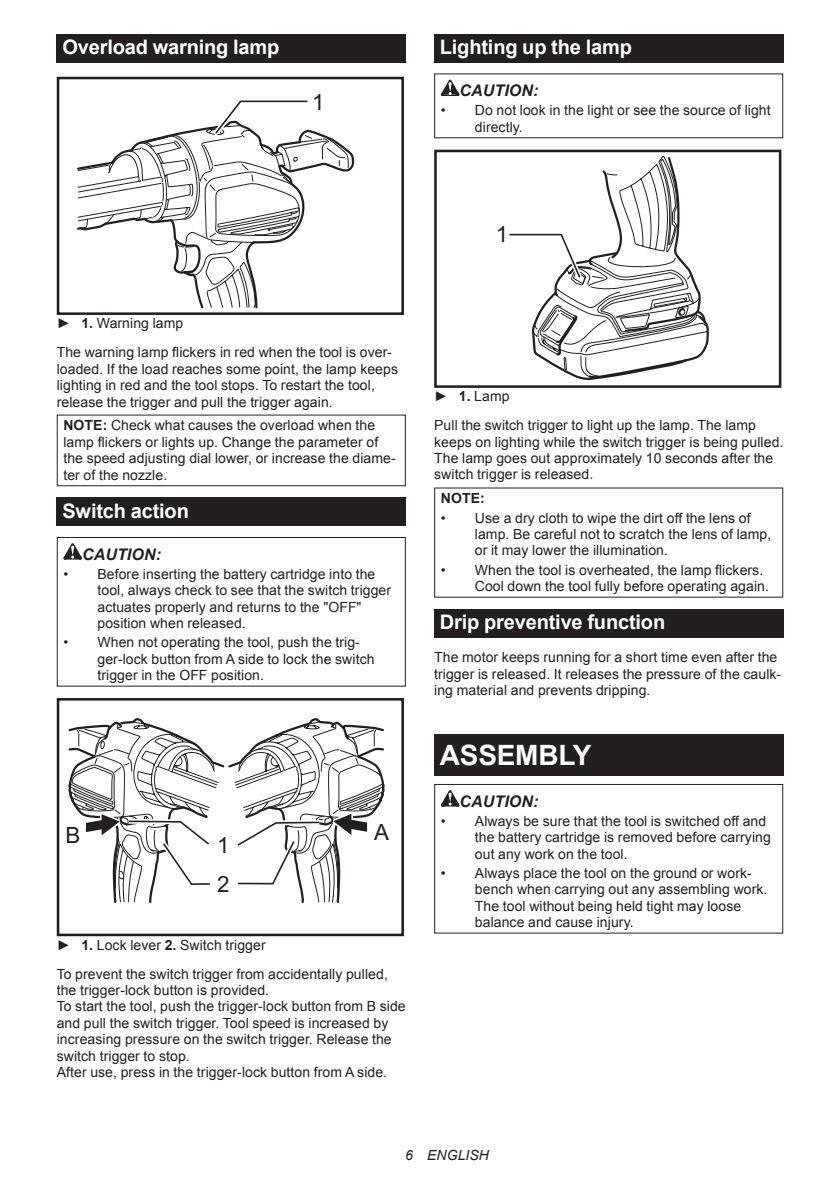
<style>
.page{position:relative;width:840px;height:1191px;background:#fff}
.page>*{position:absolute;margin:0;border:0;box-sizing:border-box;transform-origin:0 0}
.t1{font:700 28px "Arial";letter-spacing:-.01em;color:#fff}
.t2{font:22.4px/38.8px "Arial";color:#231f20}
.t3{font:700 20px "Arial";letter-spacing:-.01em;color:#fff}
.t4{font:italic 700 16px "Arial";letter-spacing:.005em;color:#231f20}
.t5{font:14px/16.4px "Arial";letter-spacing:.005em;color:#231f20}
.t6{font:italic 14px "Arial";letter-spacing:.005em;color:#231f20}
.t7{font:700 14px "Arial";color:#231f20}
.s1{font-weight:700}
</style>
<div class="page">
<div style="left:57px;top:34px;width:348px;height:29px;background:#231f20"></div>
<div style="left:57px;top:77px;width:347px;height:238px;border:3px solid #231f20"></div>
<svg style="left:77px;top:100px;width:276px;height:209px"></svg>
<div style="left:57px;top:414px;width:348px;height:72px;border:1px solid #231f20"></div>
<div style="left:57px;top:497px;width:348px;height:29px;background:#231f20"></div>
<svg style="left:63px;top:543px;width:19px;height:16px"></svg>
<div style="left:57px;top:537px;width:348px;height:149px;border:1px solid #231f20"></div>
<div style="left:57px;top:698px;width:347px;height:238px;border:3px solid #231f20"></div>
<svg style="left:67px;top:698px;width:318px;height:205px"></svg>
<div style="left:434px;top:34px;width:348px;height:29px;background:#231f20"></div>
<svg style="left:440px;top:80px;width:19px;height:16px"></svg>
<div style="left:434px;top:150px;width:347px;height:238px;border:3px solid #231f20"></div>
<svg style="left:505px;top:155px;width:204px;height:233px"></svg>
<div style="left:434px;top:609px;width:348px;height:28px;background:#231f20"></div>
<div style="left:434px;top:735px;width:348px;height:41px;background:#231f20"></div>
<svg style="left:440px;top:790px;width:19px;height:16px"></svg>
<div style="left:434px;top:784px;width:348px;height:149px;border:1px solid #231f20"></div>
<h3 class="t3" style="left:62px;top:34px;width:218px">Overload warning lamp</h3>
<h2 class="t2" style="left:312px;top:83px;width:14px">1</h2>
<h3 class="t3" style="left:439px;top:34px;width:193px">Lighting up the lamp</h3>
<p class="t4" style="left:459px;top:80px;width:80px">CAUTION:</p>
<p class="t5" style="left:474px;top:102px;width:297px;text-indent:-34px">• Do not look in the light or see the source of light directly.</p>
<h2 class="t2" style="left:495px;top:215px;width:14px">1</h2>
<p class="t5" style="left:57px;top:309px;width:336px;line-height:28.8px">► <span class="s1">1.</span> Warning lamp<br>The warning lamp flickers in red when the tool is over-</p>
<p class="t5" style="left:57px;top:361px;width:342px">loaded. If the load reaches some point, the lamp keeps lighting in red and the tool stops. To restart the tool, release the trigger and pull the trigger again.</p>
<p class="t5" style="left:63px;top:417px;width:333px"><span class="s1">NOTE:</span> Check what causes the overload when the lamp flickers or lights up. Change the parameter of the speed adjusting dial lower, or increase the diame&shy;ter of the nozzle.</p>
<h3 class="t3" style="left:62px;top:497px;width:128px">Switch action</h3>
<p class="t4" style="left:82px;top:543px;width:80px">CAUTION:</p>
<p class="t5" style="left:97px;top:566px;width:295px;text-indent:-34px">• Before inserting the battery cartridge into the tool, always check to see that the switch trigger actuates properly and returns to the "OFF" position when released.</p>
<p class="t5" style="left:97px;top:634px;width:278px;text-indent:-34px">• When not operating the tool, push the trig&shy;ger-lock button from A side to lock the switch trigger in the OFF position.</p>
<h2 class="t2" style="left:65px;top:815px;width:16px">B</h2>
<h2 class="t2" style="left:374px;top:813px;width:16px">A</h2>
<h2 class="t2" style="left:217px;top:826px;width:14px">1<br>2</h2>
<p class="t5" style="left:57px;top:930px;width:332px;line-height:28.8px">► <span class="s1">1.</span> Lock lever <span class="s1">2.</span> Switch trigger<br>To prevent the switch trigger from accidentally pulled,</p>
<p class="t5" style="left:57px;top:982px;width:350px">the trigger-lock button is provided.<br>To start the tool, push the trigger-lock button from B side and pull the switch trigger. Tool speed is increased by increasing pressure on the switch trigger. Release the switch trigger to stop.<br>After use, press in the trigger-lock button from A side.</p>
<p class="t5" style="left:434px;top:382px;width:323px;line-height:28.8px">► <span class="s1">1.</span> Lamp<br>Pull the switch trigger to light up the lamp. The lamp</p>
<p class="t5" style="left:434px;top:434px;width:350px">keeps on lighting while the switch trigger is being pulled.<br>The lamp goes out approximately 10 seconds after the switch trigger is released.</p>
<p class="t7" style="left:440px;top:489px;width:45px">NOTE:</p>
<p class="t5" style="left:474px;top:509px;width:298px;text-indent:-34px">• Use a dry cloth to wipe the dirt off the lens of lamp. Be careful not to scratch the lens of lamp, or it may lower the illumination.</p>
<p class="t5" style="left:474px;top:561px;width:295px;text-indent:-34px">• When the tool is overheated, the lamp flickers.<br>Cool down the tool fully before operating again.</p>
<h3 class="t3" style="left:439px;top:608px;width:227px">Drip preventive function</h3>
<p class="t5" style="left:434px;top:649px;width:348px">The motor keeps running for a short time even after the trigger is released. It releases the pressure of the caulk&shy;ing material and prevents dripping.</p>
<h1 class="t1" style="left:439px;top:736px;width:153px">ASSEMBLY</h1>
<p class="t4" style="left:459px;top:790px;width:80px">CAUTION:</p>
<p class="t5" style="left:474px;top:812px;width:297px;text-indent:-34px">• Always be sure that the tool is switched off and the battery cartridge is removed before carrying out any work on the tool.</p>
<p class="t5" style="left:474px;top:864px;width:294px;text-indent:-34px">• Always place the tool on the ground or work&shy;bench when carrying out any assembling work.<br>The tool without being held tight may loose balance and cause injury.</p>
<p class="t6" style="left:405px;top:1146px;width:85px">6 ENGLISH</p>
</div>
